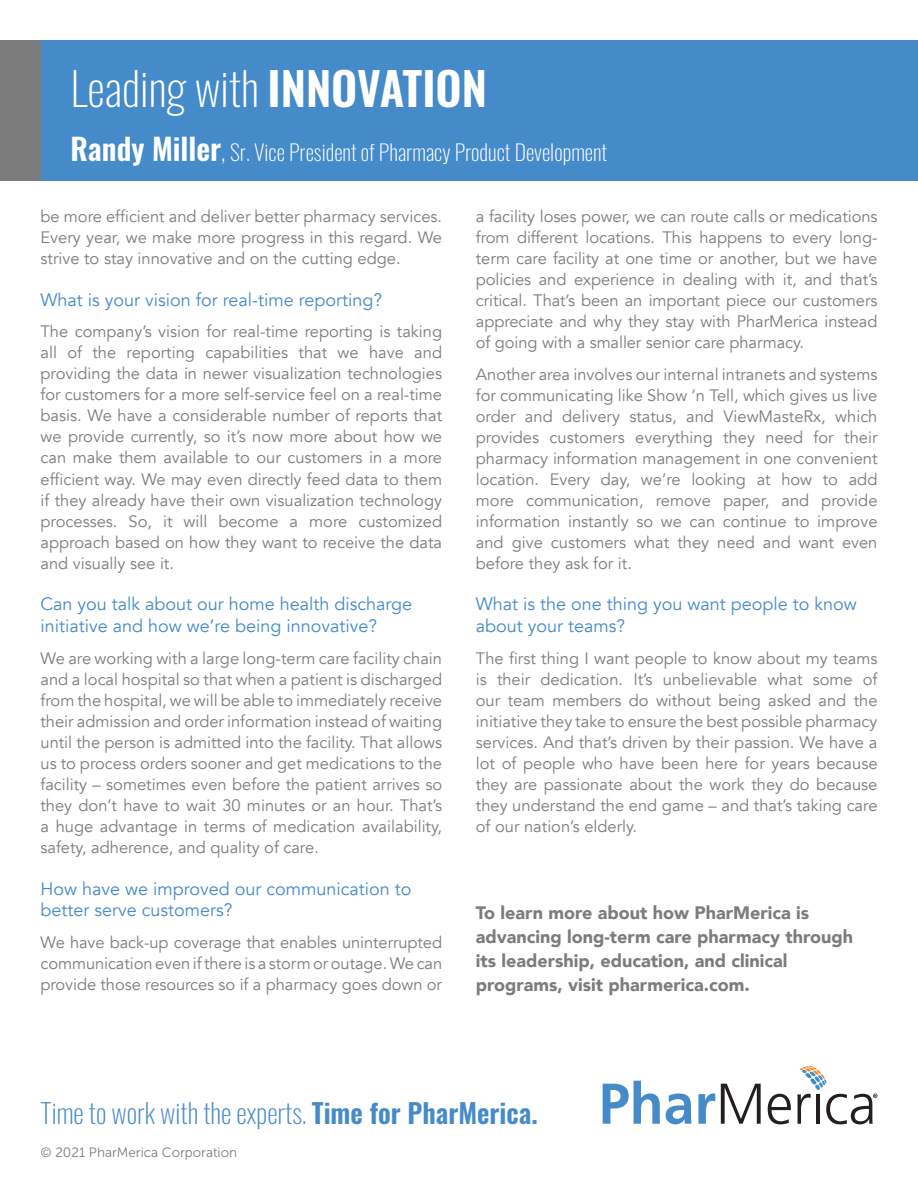
<style>
.page{position:relative;width:918px;height:1188px;background:#fff}
.page>*{position:absolute;margin:0;border:0;box-sizing:border-box;transform-origin:0 0}
.t1{font:200 45.6px "Oswald";color:#fff}
.t2{font:200 27px "Oswald";color:#458ac9}
.t3{font:200 21.75px "Oswald";color:#fff}
.t4{font:18px/21.6px "Avenir";color:#458ac9}
.t5{font:900 18px/24px "Avenir";color:#7b7c7b}
.t6{font:16.5px/21px "Avenir";color:#7b7c7b;text-align:justify}
.t7{font:13.5px "Museo Sans 300";color:#7b7c7b}
.s1{font-weight:600}
.s2{font-weight:600;font-size:30px}
.s3{font-size:24px}
</style>
<div class="page">
<div style="left:10px;top:40px;width:908px;height:141px;background:#458ac9"></div>
<svg style="left:603px;top:1081px;width:57px;height:43px"></svg>
<svg style="left:666px;top:1093px;width:25px;height:31px"></svg>
<svg style="left:698px;top:1093px;width:17px;height:31px"></svg>
<svg style="left:721px;top:1084px;width:40px;height:40px"></svg>
<svg style="left:768px;top:1094px;width:23px;height:30px"></svg>
<svg style="left:797px;top:1066px;width:81px;height:58px"></svg>
<div style="left:0;top:40px;width:40px;height:141px;background:#7b7c7b"></div>
<h1 class="t1" style="left:70px;top:48px;width:418px">Leading with <span class="s1">INNOVATION</span></h1>
<h3 class="t3" style="left:70px;top:133px;width:538px"><span class="s2">Randy Miller</span><span class="s3">,</span> Sr. Vice President of Pharmacy Product Development</h3>
<p class="t6" style="left:40px;top:206px;width:403px">be more efficient and deliver better pharmacy services.<br>Every year, we make more progress in this regard. We strive to stay innovative and on the cutting edge.</p>
<p class="t4" style="left:40px;top:289px;width:343px">What is your vision for real-time reporting?</p>
<p class="t6" style="left:40px;top:322px;width:403px">The company’s vision for real-time reporting is taking all of the reporting capabilities that we have and providing the data in newer visualization technologies for customers for a more self-service feel on a real-time basis. We have a considerable number of reports that we provide currently, so it’s now more about how we can make them available to our customers in a more efficient way. We may even directly feed data to them if they already have their own visualization technology processes. So, it will become a more customized approach based on how they want to receive the data and visually see it.</p>
<p class="t4" style="left:40px;top:594px;width:373px">Can you talk about our home health discharge initiative and how we’re being innovative?</p>
<p class="t6" style="left:40px;top:648px;width:403px">We are working with a large long-term care facility chain and a local hospital so that when a patient is discharged from the hospital, we will be able to immediately receive their admission and order information instead of waiting until the person is admitted into the facility. That allows us to process orders sooner and get medications to the facility – sometimes even before the patient arrives so they don’t have to wait 30 minutes or an hour. That’s a huge advantage in terms of medication availability, safety, adherence, and quality of care.</p>
<p class="t4" style="left:40px;top:878px;width:373px">How have we improved our communication to better serve customers?</p>
<p class="t6" style="left:40px;top:932px;width:403px">We have back-up coverage that enables uninterrupted communication even if there is a storm or outage. We can provide those resources so if a pharmacy goes down or</p>
<p class="t6" style="left:476px;top:206px;width:403px">a facility loses power, we can route calls or medications from different locations. This happens to every long&shy;term care facility at one time or another, but we have policies and experience in dealing with it, and that’s critical. That’s been an important piece our customers appreciate and why they stay with PharMerica instead of going with a smaller senior care pharmacy.</p>
<p class="t6" style="left:476px;top:364px;width:403px">Another area involves our internal intranets and systems for communicating like Show ‘n Tell, which gives us live order and delivery status, and ViewMasteRx, which provides customers everything they need for their pharmacy information management in one convenient location. Every day, we’re looking at how to add more communication, remove paper, and provide information instantly so we can continue to improve and give customers what they need and want even before they ask for it.</p>
<p class="t4" style="left:476px;top:594px;width:383px">What is the one thing you want people to know about your teams?</p>
<p class="t6" style="left:476px;top:648px;width:403px">The first thing I want people to know about my teams is their dedication. It’s unbelievable what some of our team members do without being asked and the initiative they take to ensure the best possible pharmacy services. And that’s driven by their passion. We have a lot of people who have been here for years because they are passionate about the work they do because they understand the end game – and that’s taking care of our nation’s elderly.</p>
<p class="t5" style="left:476px;top:900px;width:379px">To learn more about how PharMerica is advancing long-term care pharmacy through its leadership, education, and clinical programs, visit pharmerica.com.</p>
<h2 class="t2" style="left:40px;top:1089px;width:499px">Time to work with the experts. <span class="s1">Time for PharMerica.</span></h2>
<p class="t7" style="left:40px;top:1145px;width:198px">© 2021 PharMerica Corporation</p>
</div>
